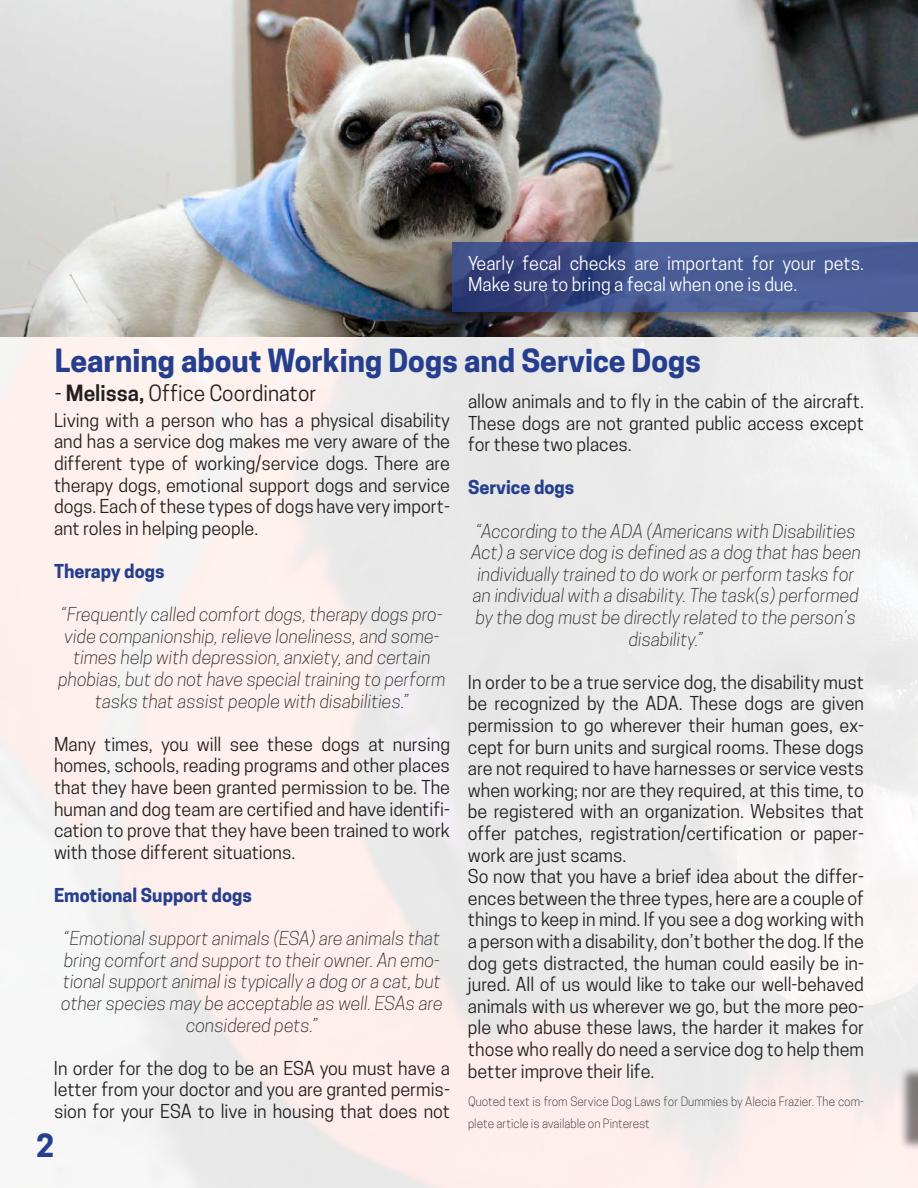
<style>
.page{position:relative;width:918px;height:1188px;background:#fff}
.page>*{position:absolute;margin:0;border:0;box-sizing:border-box;transform-origin:0 0}
.t1{font:700 30px "Cooper Hewitt";color:#253f8e}
.t2{font:21px "Cooper Hewitt";color:#231f20}
.t3{font:18px/21.6px "Cooper Hewitt";color:#231f20;text-align:justify}
.t4{font:italic 300 18px/21.6px "Cooper Hewitt";color:#231f20;text-align:center}
.t5{font:18px/21.6px "Cooper Hewitt";color:#fff}
.t6{font:700 18px "Cooper Hewitt";color:#253f8e}
.t7{font:300 12px/21.6px "Cooper Hewitt";color:#231f20}
.s1{font-weight:600}
</style>
<div class="page">
<img style="left:0;top:0;width:918px;height:337px">
<div style="left:433px;top:243px;width:481px;height:86px;background:#231f20;opacity:.75"></div>
<svg style="left:453px;top:242px;width:465px;height:69px;background:#43548d"></svg>
<div style="left:898px;top:1065px;width:20px;height:86px;background:#231f20;opacity:.75"></div>
<hr style="left:917px;top:1064px;width:1px;height:70px;background:#253f8e">
<p class="t5" style="left:468px;top:252px;width:398px">Yearly fecal checks are important for your pets.<br>Make sure to bring a fecal when one is due.</p>
<p class="t1" style="left:55px;top:343px;width:648px">Learning about Working Dogs and Service Dogs</p>
<p class="t2" style="left:55px;top:381px;width:263px">- <span class="s1">Melissa,</span> Office Coordinator</p>
<p class="t3" style="left:468px;top:390px;width:397px">allow animals and to fly in the cabin of the aircraft.<br>These dogs are not granted public access except for these two places.</p>
<p class="t6" style="left:468px;top:477px;width:108px">Service dogs</p>
<p class="t4" style="left:471px;top:520px;width:391px">“According to the ADA (Americans with Disabilities Act) a service dog is defined as a dog that has been individually trained to do work or perform tasks for an individual with a disability. The task(s) performed by the dog must be directly related to the person’s disability.”</p>
<p class="t3" style="left:468px;top:671px;width:398px">In order to be a true service dog, the disability must be recognized by the ADA. These dogs are given permission to go wherever their human goes, ex&shy;cept for burn units and surgical rooms. These dogs are not required to have harnesses or service vests when working; nor are they required, at this time, to be registered with an organization. Websites that offer patches, registration/certification or paper&shy;work are just scams.</p>
<p class="t3" style="left:468px;top:866px;width:398px">So now that you have a brief idea about the differ&shy;ences between the three types, here are a couple of things to keep in mind. If you see a dog working with a person with a disability, don’t bother the dog. If the dog gets distracted, the human could easily be in&shy;jured. All of us would like to take our well-behaved animals with us wherever we go, but the more peo&shy;ple who abuse these laws, the harder it makes for those who really do need a service dog to help them better improve their life.</p>
<p class="t7" style="left:468px;top:1091px;width:397px">Quoted text is from Service Dog Laws for Dummies by Alecia Frazier. The com&shy;plete article is available on Pinterest</p>
<p class="t3" style="left:54px;top:409px;width:398px">Living with a person who has a physical disability and has a service dog makes me very aware of the different type of working/service dogs. There are therapy dogs, emotional support dogs and service dogs. Each of these types of dogs have very import&shy;ant roles in helping people.</p>
<p class="t6" style="left:54px;top:561px;width:112px">Therapy dogs</p>
<p class="t4" style="left:58px;top:604px;width:389px">“Frequently called comfort dogs, therapy dogs pro&shy;vide companionship, relieve loneliness, and some&shy;times help with depression, anxiety, and certain phobias, but do not have special training to perform tasks that assist people with disabilities.”</p>
<p class="t3" style="left:54px;top:733px;width:398px">Many times, you will see these dogs at nursing homes, schools, reading programs and other places that they have been granted permission to be. The human and dog team are certified and have identifi&shy;cation to prove that they have been trained to work with those different situations.</p>
<p class="t6" style="left:54px;top:885px;width:199px">Emotional Support dogs</p>
<p class="t4" style="left:61px;top:928px;width:383px">“Emotional support animals (ESA) are animals that bring comfort and support to their owner. An emo&shy;tional support animal is typically a dog or a cat, but other species may be acceptable as well. ESAs are considered pets.”</p>
<p class="t3" style="left:54px;top:1057px;width:398px">In order for the dog to be an ESA you must have a letter from your doctor and you are granted permis&shy;sion for your ESA to live in housing that does not</p>
<p class="t1" style="left:36px;top:1127px;width:19px">2</p>
</div>
